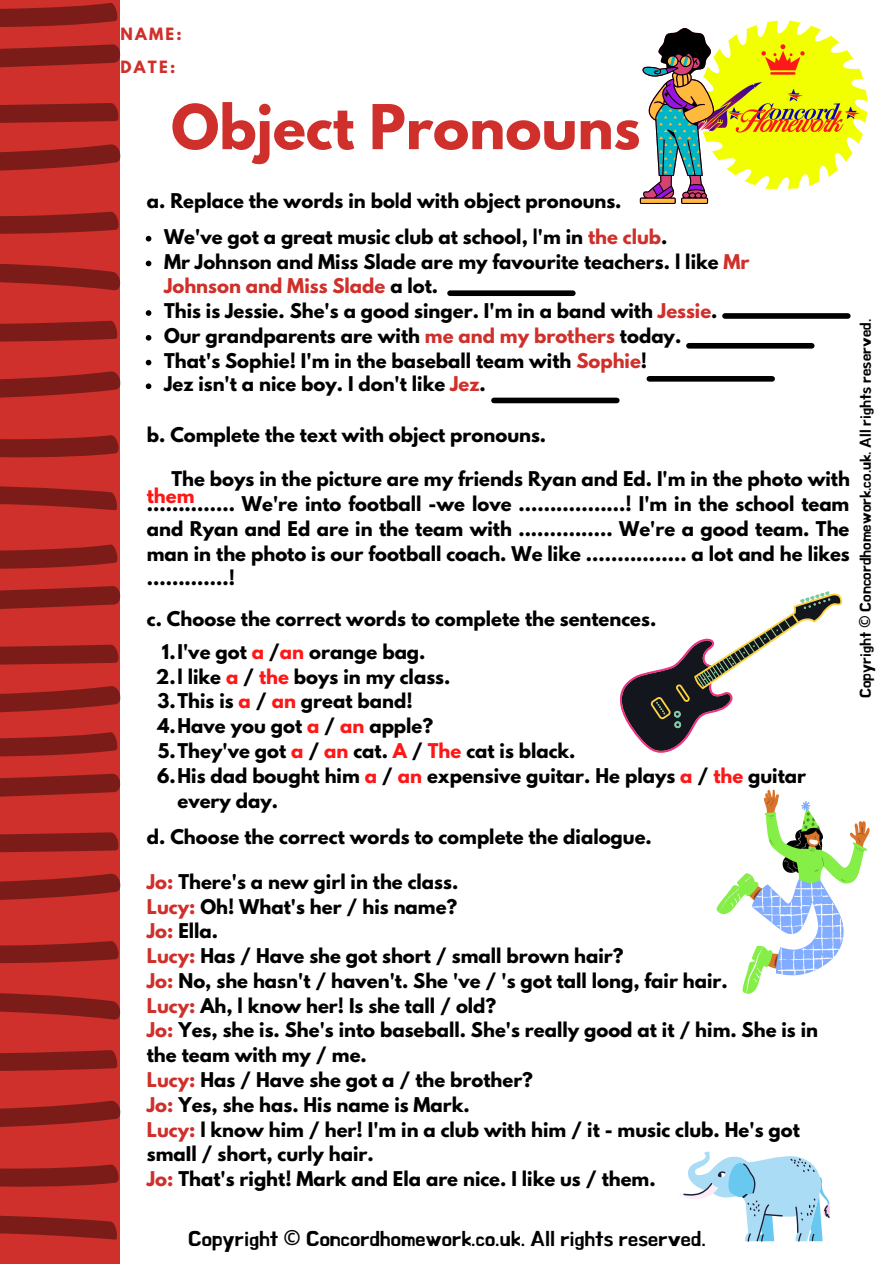
<style>
.page{position:relative;width:894px;height:1264px;background:#fff}
.page>*{position:absolute;margin:0;border:0;box-sizing:border-box;transform-origin:0 0}
.t1{font:700 54.75px "League Spartan";color:#cf302b}
.t2{font:20.85px "BMHANNA";color:#000}
.t3{font:700 18px/24.8px "League Spartan";color:#000}
.t4{font:700 18px "League Spartan";color:#ff1616}
.t5{font:15.3px "BMHANNA";color:#000}
.t6{font:700 15px "League Spartan";letter-spacing:.15em;color:#cf302b}
.s1{color:#cf302b}
.s2{color:#ff1616}
.s3{font-family:"Noto Sans";font-weight:700}
</style>
<div class="page">
<div style="left:0;top:0;width:893px;height:1263px;background:#cf302b"></div>
<div style="left:120px;top:0;width:773px;height:1263px;background:#fff"></div>
<svg style="left:0;top:3px;width:118px;height:24px"></svg>
<svg style="left:0;top:103px;width:119px;height:20px;background:#841e1b"></svg>
<svg style="left:0;top:44px;width:120px;height:24px"></svg>
<svg style="left:0;top:144px;width:120px;height:27px"></svg>
<svg style="left:0;top:320px;width:118px;height:22px"></svg>
<svg style="left:0;top:211px;width:119px;height:23px"></svg>
<svg style="left:0;top:435px;width:119px;height:22px"></svg>
<svg style="left:0;top:544px;width:118px;height:25px"></svg>
<svg style="left:0;top:644px;width:119px;height:21px;background:#871f1b"></svg>
<svg style="left:0;top:486px;width:117px;height:25px"></svg>
<svg style="left:0;top:264px;width:120px;height:27px"></svg>
<svg style="left:0;top:586px;width:120px;height:23px"></svg>
<svg style="left:0;top:371px;width:120px;height:27px"></svg>
<svg style="left:0;top:686px;width:120px;height:27px"></svg>
<svg style="left:0;top:732px;width:118px;height:25px"></svg>
<svg style="left:0;top:832px;width:119px;height:21px;background:#871f1b"></svg>
<svg style="left:0;top:773px;width:120px;height:24px"></svg>
<svg style="left:0;top:873px;width:120px;height:27px"></svg>
<svg style="left:0;top:1050px;width:118px;height:21px;background:#871f1b"></svg>
<svg style="left:0;top:941px;width:119px;height:22px"></svg>
<svg style="left:0;top:1164px;width:119px;height:22px"></svg>
<svg style="left:0;top:1215px;width:117px;height:25px"></svg>
<svg style="left:0;top:993px;width:120px;height:27px"></svg>
<svg style="left:0;top:1100px;width:120px;height:27px"></svg>
<svg style="left:146px;top:236px;width:5px;height:5px"></svg>
<svg style="left:146px;top:261px;width:5px;height:5px"></svg>
<svg style="left:146px;top:310px;width:5px;height:6px"></svg>
<svg style="left:146px;top:335px;width:5px;height:5px"></svg>
<svg style="left:146px;top:360px;width:5px;height:5px"></svg>
<svg style="left:146px;top:383px;width:5px;height:6px"></svg>
<div style="left:450px;top:290px;width:122px;height:6px;background:#000"></div>
<div style="left:724px;top:313px;width:123px;height:6px;background:#000"></div>
<div style="left:688px;top:343px;width:123px;height:5px;background:#000"></div>
<div style="left:649px;top:376px;width:123px;height:5px;background:#000"></div>
<div style="left:494px;top:397px;width:122px;height:6px;background:#000"></div>
<img style="left:715px;top:20px;width:153px;height:169px">
<svg style="left:716px;top:789px;width:153px;height:205px"></svg>
<svg style="left:639px;top:28px;width:76px;height:176px"></svg>
<svg style="left:679px;top:1151px;width:151px;height:90px"></svg>
<svg style="left:620px;top:591px;width:221px;height:161px"></svg>
<p class="t6" style="left:120px;top:26px;width:63px">NAME:</p>
<p class="t6" style="left:120px;top:59px;width:56px">DATE:</p>
<p class="t1" style="left:171px;top:100px;width:470px">Object Pronouns</p>
<p class="t3" style="left:147px;top:191px;width:476px">a. Replace the words in bo|d with object pronouns.</p>
<p class="t3" style="left:164px;top:226px;width:505px">We've got a great music club at school, |'m in <span class="s1">the club</span>.</p>
<p class="t3" style="left:164px;top:251px;width:587px">Mr Johnson and Miss Slade are my favourite teachers. l like <span class="s1">Mr<br>Johnson and Miss Slade</span> a lot.</p>
<p class="t3" style="left:164px;top:301px;width:555px">This is Jessie. She's a good singer. I'm in a band with <span class="s1">Jessie</span>.</p>
<p class="t3" style="left:164px;top:325px;width:518px">Our grandparents are with <span class="s1">me and my brothers</span> today.</p>
<p class="t3" style="left:164px;top:350px;width:484px">That's Sophie! I'm in the baseball team with <span class="s1">Sophie</span>!</p>
<p class="t3" style="left:164px;top:374px;width:323px">Jez isn't a nice boy. I don't like <span class="s1">Jez</span>.</p>
<p class="t3" style="left:147px;top:425px;width:401px">b. Complete the text with object pronouns.</p>
<p class="t3" style="left:147px;top:469px;width:704px;text-align:justify;text-indent:25px">The boys in the picture are my friends Ryan and Ed. I'm in the photo with .............. We're into football -we love .................! I'm in the school team and Ryan and Ed are in the team with ............... We're a good team. The man in the photo is our football coach. We like ................ a lot and he likes .............!</p>
<p class="t4" style="left:147px;top:487px;width:49px">them</p>
<p class="t3" style="left:147px;top:608px;width:511px">c. Choose the correct words to complete the sentences.</p>
<p class="t3" style="left:162px;top:641px;width:265px">1.I've got <span class="s2">a</span> /<span class="s2">an</span> orange bag.</p>
<p class="t3" style="left:156px;top:666px;width:296px">2.l like <span class="s2">a</span> / <span class="s2">the</span> boys in my class.</p>
<p class="t3" style="left:157px;top:691px;width:256px">3.This is <span class="s2">a</span> / <span class="s2">an</span> great band!</p>
<p class="t3" style="left:157px;top:716px;width:277px">4.Have you got <span class="s2">a</span> / <span class="s2">an</span> apple?</p>
<p class="t3" style="left:158px;top:740px;width:419px">5.They've got <span class="s2">a</span> / <span class="s2">an</span> cat. <span class="s2">A</span> / <span class="s2">The</span> cat is black.</p>
<p class="t3" style="left:177px;top:765px;width:630px;text-indent:-20px">6.His dad bought him <span class="s2">a</span> / <span class="s2">an</span> expensive guitar. He plays <span class="s2">a</span> / <span class="s2">the</span> guitar every day.</p>
<p class="t3" style="left:147px;top:826px;width:506px">d. Choose the correct words to complete the dialogue.</p>
<p class="t3" style="left:147px;top:871px;width:313px"><span class="s1">Jo:</span> There's a new girl in the class.</p>
<p class="t3" style="left:147px;top:896px;width:312px"><span class="s1">Lucy:</span> Oh! What's her / his name?</p>
<p class="t3" style="left:147px;top:921px;width:73px"><span class="s1">Jo:</span> Ella.</p>
<p class="t3" style="left:147px;top:945px;width:478px"><span class="s1">Lucy:</span> Has / Have she got short / small brown hair?</p>
<p class="t3" style="left:147px;top:970px;width:582px"><span class="s1">Jo:</span> No, she hasn't / haven't. She 've / 's got tall long, fair hair.</p>
<p class="t3" style="left:147px;top:995px;width:351px"><span class="s1">Lucy:</span> Ah, l know her! Is she tall / old?</p>
<p class="t3" style="left:147px;top:1020px;width:672px"><span class="s1">Jo:</span> Yes, she is. She's into baseball. She's really good at it / him. She is in the team with my / me.</p>
<p class="t3" style="left:147px;top:1069px;width:387px"><span class="s1">Lucy:</span> Has / Have she got a / the brother?</p>
<p class="t3" style="left:147px;top:1094px;width:324px"><span class="s1">Jo:</span> Yes, she has. His name is Mark.</p>
<p class="t3" style="left:147px;top:1119px;width:654px"><span class="s1">Lucy:</span> l know him / her! I'm in a club with him / it - music club. He's got smaIl / short, curly hair.</p>
<p class="t3" style="left:147px;top:1168px;width:510px"><span class="s1">Jo:</span> That's right! Mark and Ela are nice. I like us / them.</p>
<p class="t5" style="left:857px;top:698px;width:380px;rotate:-90deg">Copyright <span class="s3">©</span> Concordhomework.co.uk. All rights reserved.</p>
<p class="t2" style="left:188px;top:1228px;width:519px">Copyright <span class="s3">©</span> Concordhomework.co.uk. All rights reserved.</p>
</div>
